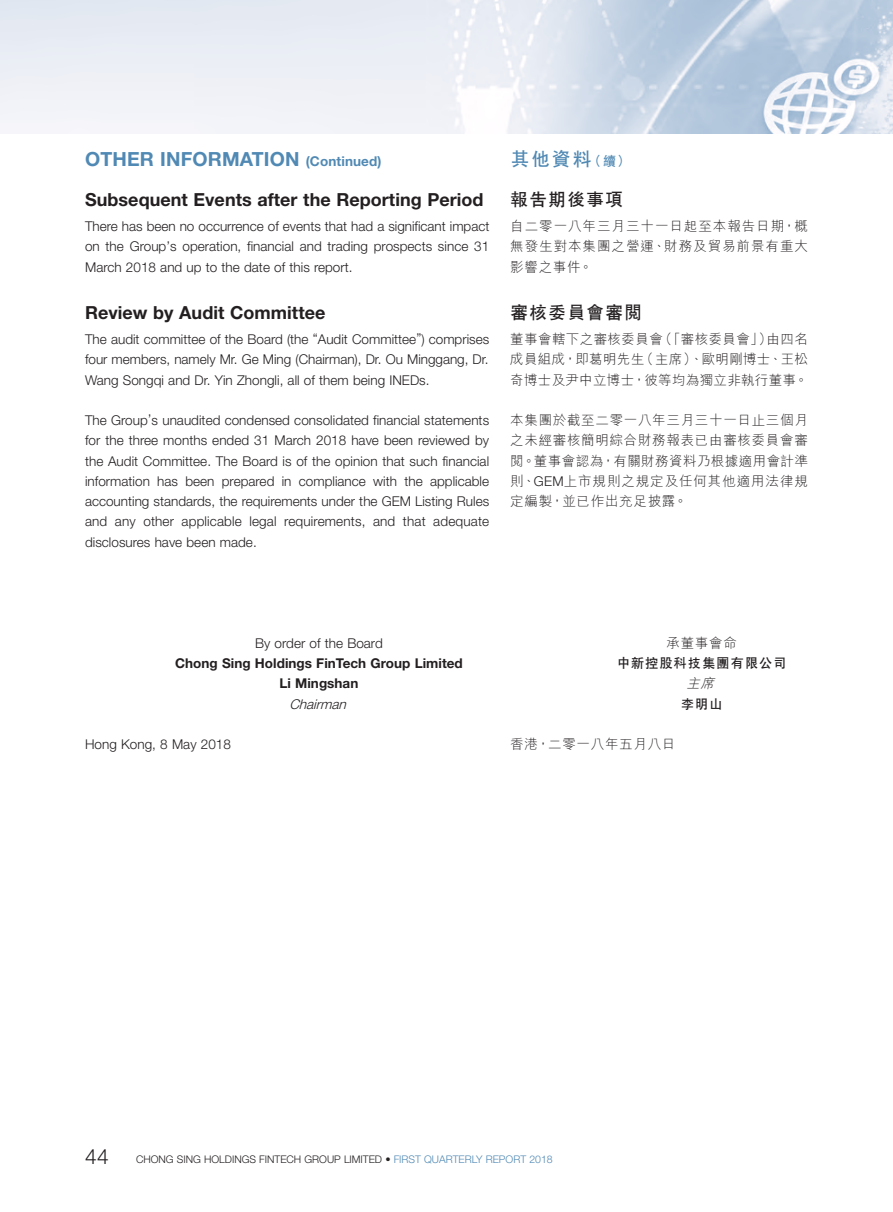
<style>
.page{position:relative;width:893px;height:1212px;background:#fff}
.page>*{position:absolute;margin:0;border:0;box-sizing:border-box;transform-origin:0 0}
.t1{font:300 21px "Helvetica Neue LT Std";color:#231f20}
.Heading_1{font:700 19.5px "Helvetica Neue LT Std";letter-spacing:.01em;color:#5089b4}
.C_Heading_1{font:700 19.5px "C Hei 2 HK";color:#5089b4}
.Heading_2{font:700 18px "Helvetica Neue LT Std";letter-spacing:.005em;color:#231f20}
.C_Heading_2{font:700 18px "C Hei 2 HK";letter-spacing:.055em;color:#231f20}
.Body_Text{font:300 13.5px/20.2px "Helvetica Neue LT Std";letter-spacing:.005em;color:#231f20;text-align:justify}
.C_Body_Text{font:300 13.5px/20.2px "M Hei HK";letter-spacing:.055em;color:#231f20;text-align:justify}
.Body_Text-2{font:700 13.5px "Helvetica Neue LT Std";letter-spacing:.005em;color:#231f20}
.C_Body_Text-2{font:700 13.5px "C Hei 2 HK";letter-spacing:.055em;color:#231f20}
.Body_Text-3{font:italic 300 13.5px "Helvetica Neue LT Std";color:#231f20}
.C_Body_Text-3{font:italic 300 13.5px "M Hei HK";color:#231f20}
.t2{font:300 10.5px "Helvetica Neue LT Std";color:#231f20}
.s1{font-size:13.5px}
.s2{font-family:"Helvetica Neue LT Std"}
.s3{color:#5089b4}
</style>
<div class="page">
<img style="left:0;top:0;width:893px;height:133px">
<p class="Heading_1" style="left:85px;top:147px;width:298px">OTHER INFORMATION <span class="s1">(Continued)</span></p>
<p class="Heading_2" style="left:85px;top:188px;width:400px">Subsequent Events after the Reporting Period</p>
<p class="Body_Text" style="left:85px;top:216px;width:406px">There has been no occurrence of events that had a significant impact on the Group’s operation, financial and trading prospects since 31<br>March 2018 and up to the date of this report.</p>
<p class="Heading_2" style="left:85px;top:301px;width:242px">Review by Audit Committee</p>
<p class="Body_Text" style="left:85px;top:329px;width:406px">The audit committee of the Board (the “Audit Committee”) comprises four members, namely Mr. Ge Ming (Chairman), Dr. Ou Minggang, Dr.<br>Wang Songqi and Dr. Yin Zhongli, all of them being INEDs.</p>
<p class="Body_Text" style="left:85px;top:410px;width:406px">The Group’s unaudited condensed consolidated financial statements for the three months ended 31 March 2018 have been reviewed by the Audit Committee. The Board is of the opinion that such financial information has been prepared in compliance with the applicable accounting standards, the requirements under the GEM Listing Rules and any other applicable legal requirements, and that adequate disclosures have been made.</p>
<p class="C_Heading_1" style="left:510px;top:149px;width:122px">其他資料<span class="s1">（續）</span></p>
<p class="C_Heading_2" style="left:510px;top:190px;width:114px">報告期後事項</p>
<p class="C_Body_Text" style="left:510px;top:216px;width:299px">自二零一八年三月三十一日起至本報告日期，概無發生對本集團之營運、財務及貿易前景有重大影響之事件。</p>
<p class="C_Heading_2" style="left:510px;top:303px;width:133px">審核委員會審閱</p>
<p class="C_Body_Text" style="left:510px;top:329px;width:299px">董事會轄下之審核委員會（「審核委員會」）由四名成員組成，即葛明先生（主席）、歐明剛博士、王松奇博士及尹中立博士，彼等均為獨立非執行董事。</p>
<p class="C_Body_Text" style="left:510px;top:410px;width:299px">本集團於截至二零一八年三月三十一日止三個月之未經審核簡明綜合財務報表已由審核委員會審閱。董事會認為，有關財務資料乃根據適用會計準則、<span class="s2">GEM</span>上市規則之規定及任何其他適用法律規定編製，並已作出充足披露。</p>
<p class="Body_Text" style="left:255px;top:632px;width:129px">By order of the Board</p>
<p class="Body_Text-2" style="left:175px;top:655px;width:289px">Chong Sing Holdings FinTech Group Limited</p>
<p class="Body_Text-2" style="left:279px;top:675px;width:81px">Li Mingshan</p>
<p class="Body_Text-3" style="left:289px;top:695px;width:62px">Chairman</p>
<p class="Body_Text" style="left:85px;top:734px;width:147px">Hong Kong, 8 May 2018</p>
<p class="C_Body_Text" style="left:666px;top:632px;width:72px">承董事會命</p>
<p class="C_Body_Text-2" style="left:617px;top:656px;width:171px">中新控股科技集團有限公司</p>
<p class="C_Body_Text-3" style="left:686px;top:676px;width:33px">主席</p>
<p class="C_Body_Text-2" style="left:681px;top:697px;width:43px">李明山</p>
<p class="C_Body_Text" style="left:510px;top:734px;width:167px">香港，二零一八年五月八日</p>
<h1 class="t1" style="left:85px;top:1143px;width:25px">44</h1>
<p class="t2" style="left:136px;top:1153px;width:418px">CHONG SING HOLDINGS FINTECH GROUP LIMITED • <span class="s3">FIRST QUARTERLY REPORT 2018</span></p>
</div>
